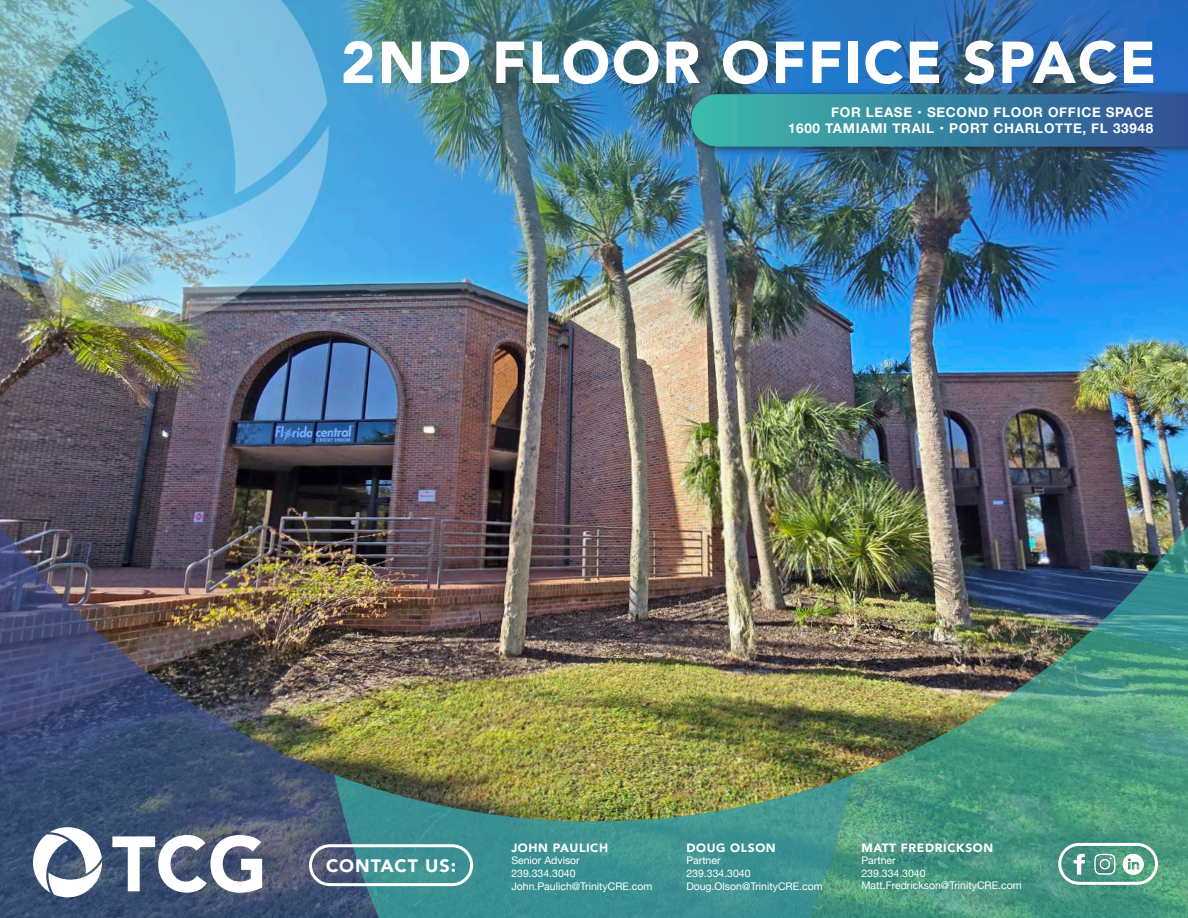
<style>
.page{position:relative;width:1188px;height:918px;background:#fff}
.page>*{position:absolute;margin:0;border:0;box-sizing:border-box;transform-origin:0 0}
.t1{font:900 58.5px "Avenir";letter-spacing:.03em;color:#fff}
.t2{font:900 18px "Avenir";letter-spacing:.05em;color:#fff}
.t3{font:700 13.5px "Helvetica Neue";letter-spacing:.05em;color:#fff}
.t4{font:900 12px "Avenir";letter-spacing:.05em;color:#fff}
.t5{font:10.5px "Helvetica Neue";color:#fff}
</style>
<div class="page">
<svg style="left:0;top:689px;width:335px;height:229px;background:#42516d"></svg>
<img style="left:335px;top:689px;width:853px;height:229px">
<img style="left:0;top:0;width:1188px;height:689px">
<div style="left:309px;top:844px;width:164px;height:42px;border:3px solid #fff;border-radius:19px"></div>
<div style="left:1053px;top:837px;width:115px;height:58px;background:#231f20;opacity:.1"></div>
<div style="left:1058px;top:843px;width:100px;height:42px;border:3px solid #fff;border-radius:19px"></div>
<img style="left:1069px;top:849px;width:50px;height:30px">
<svg style="left:33px;top:827px;width:69px;height:70px"></svg>
<svg style="left:112px;top:835px;width:150px;height:58px"></svg>
<div style="left:685px;top:88px;width:503px;height:69px;background:#231f20;opacity:.75"></div>
<div style="left:717px;top:94px;width:471px;height:53px;background:linear-gradient(to right,#3db5a9,#315196)"></div>
<img style="left:0;top:0;width:391px;height:362px">
<img style="left:1121px;top:852px;width:24px;height:24px">
<p class="t1" style="left:341px;top:12px;width:817px">2ND FLOOR OFFICE SPACE</p>
<p class="t3" style="left:831px;top:102px;width:324px">FOR LEASE • SECOND FLOOR OFFICE SPACE</p>
<p class="t3" style="left:788px;top:118px;width:367px">1600 TAMIAMI TRAIL • PORT CHARLOTTE, FL 33948</p>
<p class="t2" style="left:326px;top:850px;width:131px">CONTACT US:</p>
<p class="t4" style="left:511px;top:837px;width:98px">JOHN PAULICH</p>
<p class="t5" style="left:511px;top:853px;width:70px">Senior Advisor</p>
<p class="t5" style="left:511px;top:866px;width:66px">239.334.3040</p>
<p class="t5" style="left:511px;top:878px;width:143px">John.Paulich@TrinityCRE.com</p>
<p class="t4" style="left:686px;top:837px;width:91px">DOUG OLSON</p>
<p class="t5" style="left:686px;top:853px;width:36px">Partner</p>
<p class="t5" style="left:686px;top:866px;width:66px">239.334.3040</p>
<p class="t5" style="left:686px;top:878px;width:138px">Doug.Olson@TrinityCRE.com</p>
<p class="t4" style="left:861px;top:837px;width:133px">MATT FREDRICKSON</p>
<p class="t5" style="left:861px;top:853px;width:36px">Partner</p>
<p class="t5" style="left:861px;top:865px;width:66px">239.334.3040</p>
<p class="t5" style="left:861px;top:878px;width:162px">Matt.Fredrickson@TrinityCRE.com</p>
</div>
